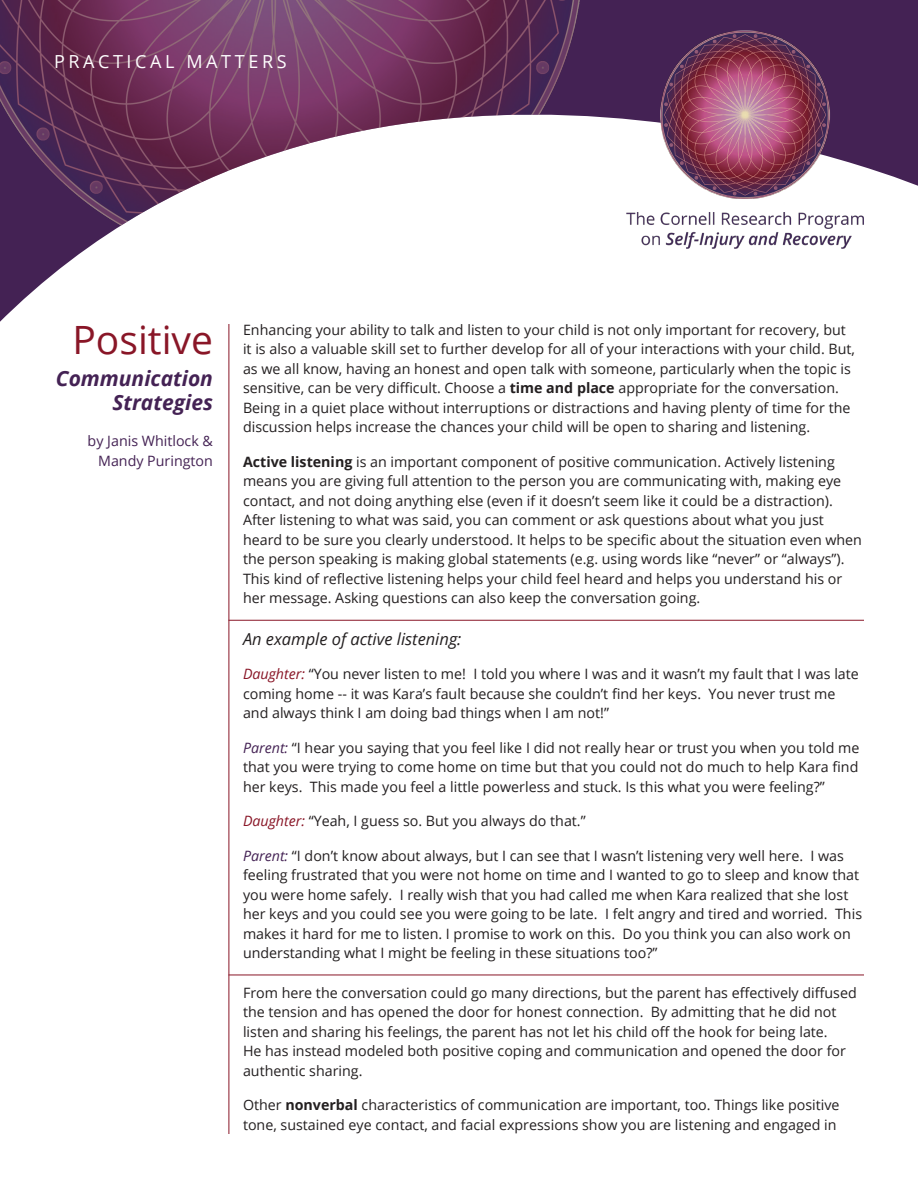
<style>
.page{position:relative;width:918px;height:1188px;background:#fff}
.page>*{position:absolute;margin:0;border:0;box-sizing:border-box;transform-origin:0 0}
.t1{font:39px "Open Sans";color:#891627}
.t2{font:italic 700 21px/24px "Open Sans";color:#442254;text-align:right}
.t3{font:18px "Open Sans";letter-spacing:.2em;color:#fff}
.t4{font:italic 16.5px "Open Sans";color:#231f20}
.t5{font:14.25px/19.5px "Open Sans";color:#231f20}
.t6{font:14.25px/19.5px "Open Sans";color:#442254;text-align:right}
.s1{font-weight:700}
.s2{font-style:italic;color:#891627}
.s3{font-style:italic;color:#442254}
</style>
<div class="page">
<svg style="left:0;top:0;width:918px;height:343px"></svg>
<img style="left:0;top:0;width:598px;height:281px">
<img style="left:607px;top:15px;width:276px;height:248px">
<hr style="left:229px;top:324px;width:1px;height:810px;background:#891627">
<hr style="left:229px;top:620px;width:635px;height:1px;background:#891627">
<hr style="left:229px;top:975px;width:635px;height:1px;background:#891627">
<p class="t3" style="left:54px;top:49px;width:234px">PRACTICAL MATTERS</p>
<p class="t1" style="left:72px;top:313px;width:142px">Positive</p>
<p class="t2" style="left:56px;top:366px;width:159px">Communication<br>Strategies</p>
<p class="t6" style="left:88px;top:431px;width:127px">by Janis Whitlock &amp;<br>Mandy Purington</p>
<p class="t5" style="left:243px;top:320px;width:614px">Enhancing your ability to talk and listen to your child is not only important for recovery, but it is also a valuable skill set to further develop for all of your interactions with your child. But, as we all know, having an honest and open talk with someone, particularly when the topic is sensitive, can be very difficult. Choose a <span class="s1">time and place</span> appropriate for the conversation.<br>Being in a quiet place without interruptions or distractions and having plenty of time for the discussion helps increase the chances your child will be open to sharing and listening.</p>
<p class="t5" style="left:243px;top:452px;width:621px"><span class="s1">Active listening</span> is an important component of positive communication. Actively listening means you are giving full attention to the person you are communicating with, making eye contact, and not doing anything else (even if it doesn’t seem like it could be a distraction).<br>After listening to what was said, you can comment or ask questions about what you just heard to be sure you clearly understood. It helps to be specific about the situation even when the person speaking is making global statements (e.g. using words like “never” or “always”).<br>This kind of reflective listening helps your child feel heard and helps you understand his or her message. Asking questions can also keep the conversation going.</p>
<p class="t4" style="left:243px;top:627px;width:220px">An example of active listening:</p>
<p class="t5" style="left:243px;top:664px;width:617px"><span class="s2">Daughter:</span> “You never listen to me! I told you where I was and it wasn’t my fault that I was late coming home -- it was Kara’s fault because she couldn’t find her keys. You never trust me and always think I am doing bad things when I am not!”</p>
<p class="t5" style="left:243px;top:737px;width:618px;text-align:justify"><span class="s3">Parent:</span> “I hear you saying that you feel like I did not really hear or trust you when you told me that you were trying to come home on time but that you could not do much to help Kara find her keys. This made you feel a little powerless and stuck. Is this what you were feeling?”</p>
<p class="t5" style="left:243px;top:811px;width:344px"><span class="s2">Daughter:</span> “Yeah, I guess so. But you always do that.”</p>
<p class="t5" style="left:243px;top:845px;width:621px"><span class="s3">Parent:</span> “I don’t know about always, but I can see that I wasn’t listening very well here. I was feeling frustrated that you were not home on time and I wanted to go to sleep and know that you were home safely. I really wish that you had called me when Kara realized that she lost her keys and you could see you were going to be late. I felt angry and tired and worried. This makes it hard for me to listen. I promise to work on this. Do you think you can also work on understanding what I might be feeling in these situations too?”</p>
<p class="t5" style="left:243px;top:983px;width:615px">From here the conversation could go many directions, but the parent has effectively diffused the tension and has opened the door for honest connection. By admitting that he did not listen and sharing his feelings, the parent has not let his child off the hook for being late.<br>He has instead modeled both positive coping and communication and opened the door for authentic sharing.</p>
<p class="t5" style="left:243px;top:1095px;width:598px">Other <span class="s1">nonverbal</span> characteristics of communication are important, too. Things like positive tone, sustained eye contact, and facial expressions show you are listening and engaged in</p>
</div>
